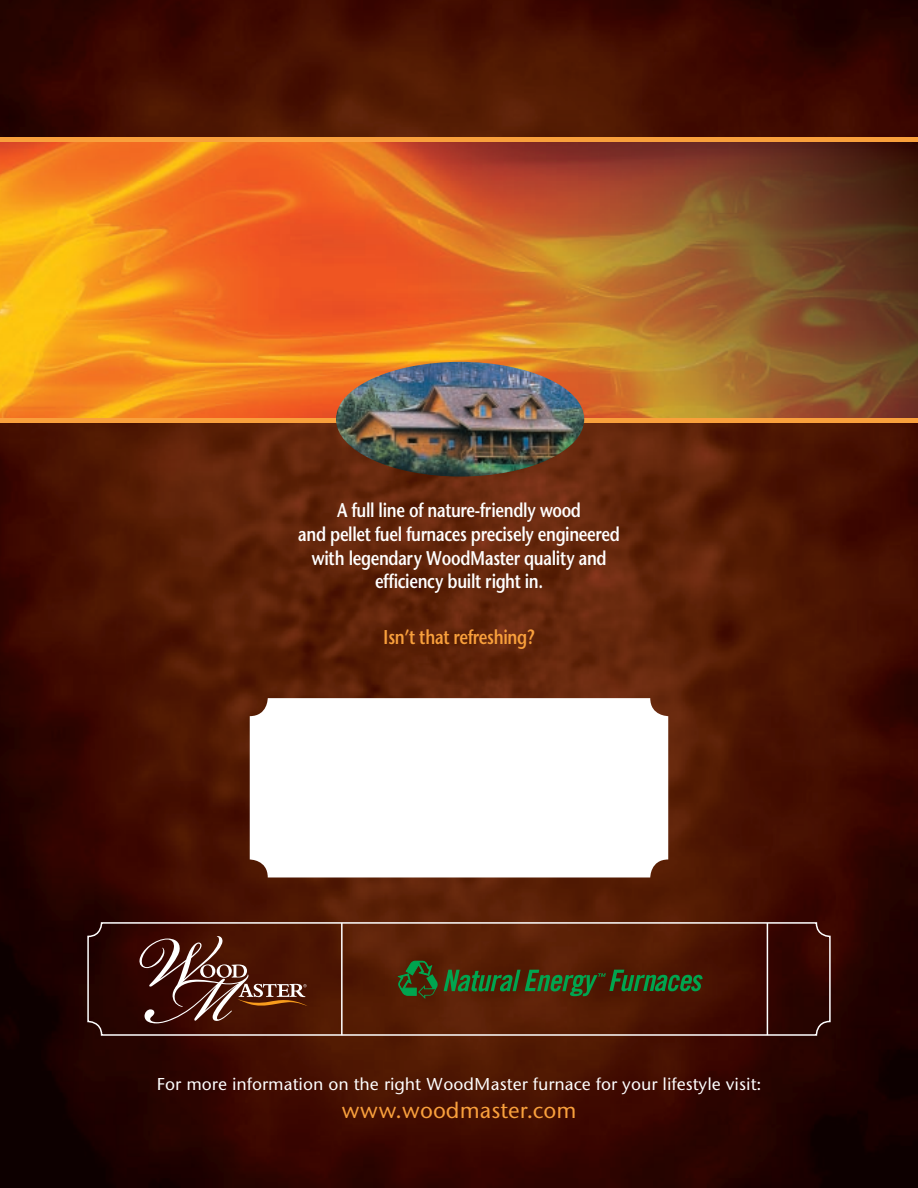
<style>
.page{position:relative;width:918px;height:1188px;background:#fff}
.page>*{position:absolute;margin:0;border:0;box-sizing:border-box;transform-origin:0 0}
.t1{font:23.25px "Stone Sans Medium DTC";color:#f9a03c}
.t2{font:21px "Stone Sans Semi Bold DTC";letter-spacing:-.02em;color:#f9a03c;scale:.8 1}
.t3{font:20.85px/23.7px "Stone Sans Semi Bold DTC";letter-spacing:-.02em;color:#fff;text-align:center;scale:.8 1}
.t4{font:18px "Stone Sans Medium DTC";color:#fff}
</style>
<div class="page">
<img style="left:0;top:0;width:918px;height:1188px">
<img style="left:0;top:142px;width:918px;height:276px">
<div style="left:0;top:137px;width:918px;height:5px;background:#f9a03c"></div>
<div style="left:87px;top:922px;width:744px;height:114px;border:2px solid #fff;border-radius:14px"></div>
<hr style="left:767px;top:923px;width:1px;height:112px;background:#fff">
<hr style="left:341px;top:923px;width:2px;height:112px;background:#fff">
<svg style="left:140px;top:936px;width:169px;height:87px;background:#5f3226"></svg>
<div style="left:0;top:418px;width:918px;height:5px;background:#f9a03c"></div>
<img style="left:336px;top:362px;width:248px;height:115px">
<svg style="left:399px;top:961px;width:39px;height:38px"></svg>
<svg style="left:444px;top:970px;width:259px;height:26px;background:#36491c"></svg>
<div style="left:250px;top:698px;width:418px;height:179px;background:#fff;border-radius:18px"></div>
<p class="t3" style="left:298px;top:498px;width:404px">A full line of nature-friendly wood<br>and pellet fuel furnaces precisely engineered with legendary WoodMaster quality and efficiency built right in.</p>
<p class="t2" style="left:383px;top:624px;width:191px">Isn’t that refreshing?</p>
<p class="t4" style="left:157px;top:1074px;width:606px">For more information on the right WoodMaster furnace for your lifestyle visit:</p>
<p class="t1" style="left:342px;top:1097px;width:236px">www.woodmaster.com</p>
</div>
